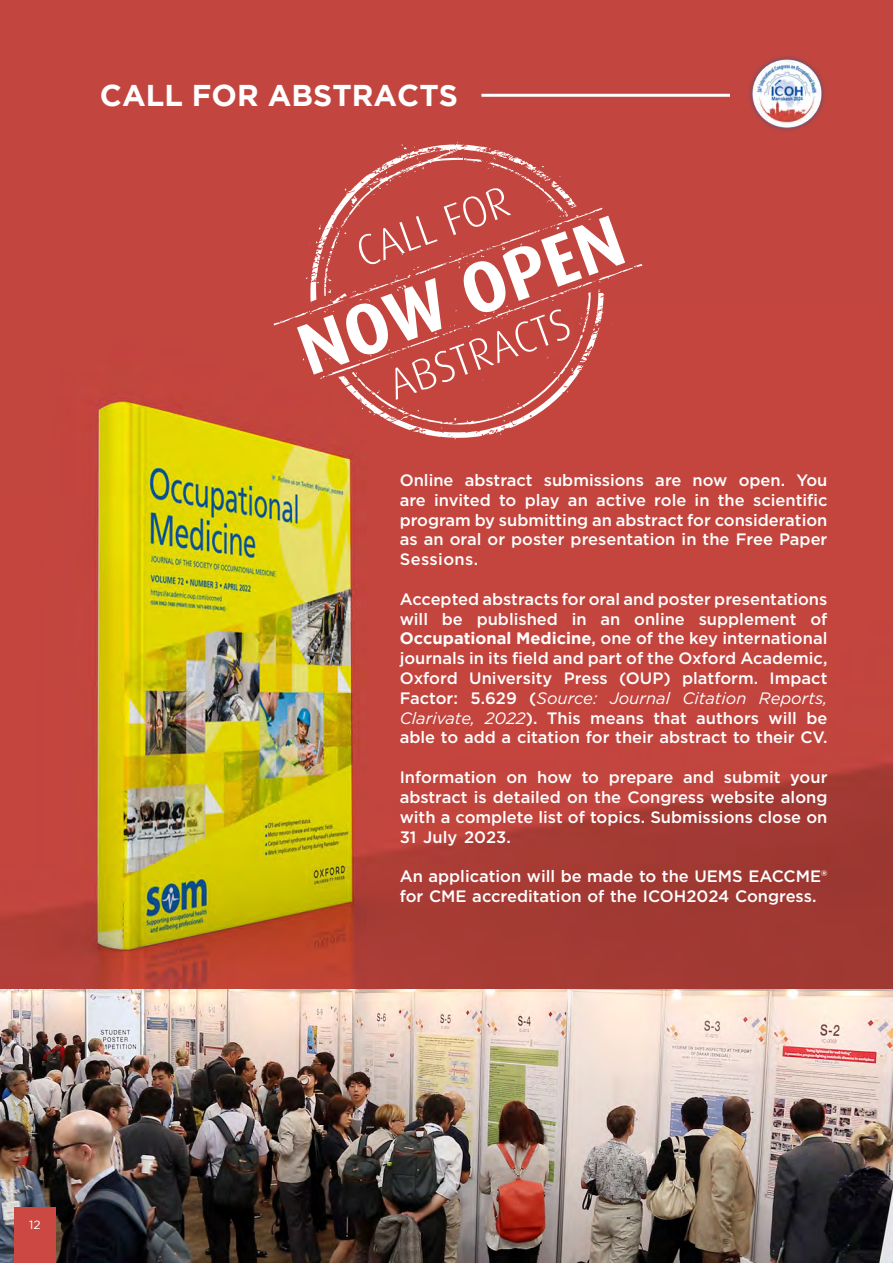
<style>
.page{position:relative;width:893px;height:1263px;background:#fff}
.page>*{position:absolute;margin:0;border:0;box-sizing:border-box;transform-origin:0 0}
.t1{font:700 30px "Gotham";color:#fff}
.t2{font:500 16.5px/19.8px "Gotham";color:#fff;text-align:justify}
.t3{font:12px "Gotham";color:#fff}
.s1{font-weight:700}
.s2{font-weight:400;font-style:italic}
</style>
<div class="page">
<div style="left:0;top:0;width:893px;height:1033px;background:#c2463f"></div>
<img style="left:0;top:323px;width:893px;height:666px">
<img style="left:749px;top:56px;width:76px;height:75px">
<hr style="left:481px;top:94px;width:249px;height:3px;background:#fff">
<svg style="left:274px;top:142px;width:368px;height:298px"></svg>
<img style="left:0;top:989px;width:893px;height:274px">
<div style="left:14px;top:1208px;width:41px;height:55px;background:#cb4942"></div>
<h1 class="t1" style="left:100px;top:78px;width:360px">CALL FOR ABSTRACTS</h1>
<p class="t3" style="left:29px;top:1218px;width:13px">12</p>
<p class="t2" style="left:400px;top:470px;width:429px">Online abstract submissions are now open. You are invited to play an active role in the scientific program by submitting an abstract for consideration as an oral or poster presentation in the Free Paper Sessions.</p>
<p class="t2" style="left:400px;top:589px;width:429px">Accepted abstracts for oral and poster presentations will be published in an online supplement of <span class="s1">Occupational Medicine</span>, one of the key international journals in its field and part of the Oxford Academic, Oxford University Press (OUP) platform. Impact Factor: 5.629 (<span class="s2">Source: Journal Citation Reports, Clarivate, 2022</span>). This means that authors will be able to add a citation for their abstract to their CV.</p>
<p class="t2" style="left:400px;top:767px;width:429px">Information on how to prepare and submit your abstract is detailed on the Congress website along with a complete list of topics. Submissions close on 31 July 2023.</p>
<p class="t2" style="left:400px;top:866px;width:429px">An application will be made to the UEMS EACCME® for CME accreditation of the ICOH2024 Congress.</p>
</div>
